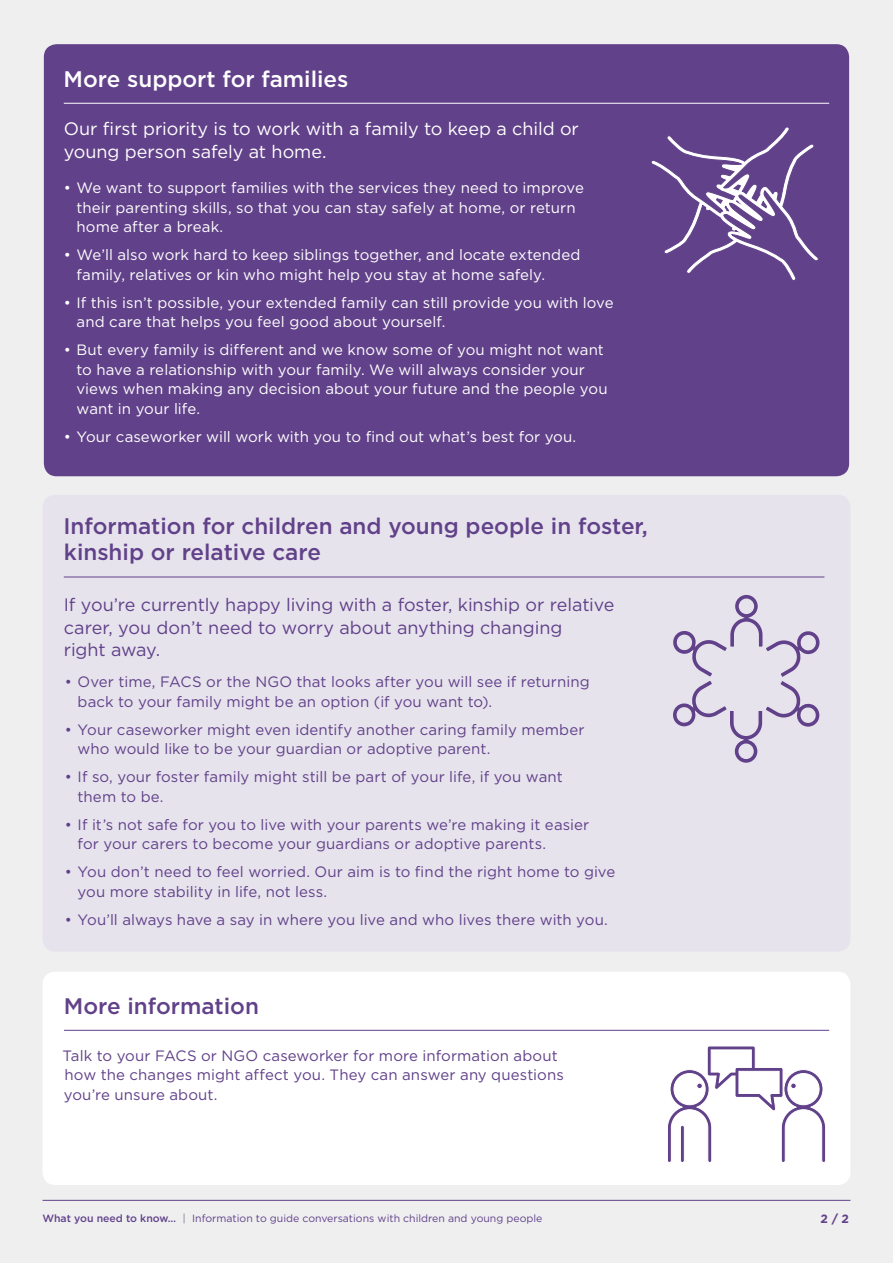
<style>
.page{position:relative;width:893px;height:1263px;background:#efeff0}
.page>*{position:absolute;margin:0;border:0;box-sizing:border-box;transform-origin:0 0}
.t1{font:500 22.5px/25.5px "Gotham";color:#614189}
.t2{font:500 22.5px "Gotham";color:#fff}
.t3{font:18px/22.5px "Gotham";letter-spacing:-.005em;color:#614189}
.t4{font:18px/22.5px "Gotham";letter-spacing:-.005em;color:#fff}
.t5{font:15px/19.5px "Gotham";letter-spacing:.005em;color:#614189}
.t6{font:15px/19.5px "Gotham";letter-spacing:.005em;color:#fff}
.t7{font:700 12px "Gotham";color:#614189}
.t8{font:10.5px "Gotham";color:#614189}
.s1{font-weight:500}
.s2{font-weight:500;color:#9f95b1}
</style>
<div class="page">
<div style="left:43px;top:495px;width:807px;height:457px;background:#e7e3ed;border-radius:13px"></div>
<div style="left:43px;top:972px;width:807px;height:213px;background:#fff;border-radius:13px"></div>
<hr style="left:64px;top:577px;width:760px;height:1px;background:#614189">
<hr style="left:64px;top:1030px;width:765px;height:1px;background:#614189">
<div style="left:44px;top:44px;width:805px;height:432px;background:#614189;border-radius:13px"></div>
<hr style="left:64px;top:103px;width:765px;height:1px;background:#fff">
<svg style="left:667px;top:1046px;width:159px;height:116px"></svg>
<hr style="left:680px;top:1125px;width:4px;height:37px;background:#614189;border-radius:2px">
<div style="left:680px;top:1125px;width:5px;height:38px;border:1px solid #fff;border-radius:2px"></div>
<hr style="left:43px;top:1200px;width:807px;height:1px;background:#614189">
<svg style="left:673px;top:594px;width:147px;height:169px"></svg>
<svg style="left:651px;top:127px;width:168px;height:153px"></svg>
<h1 class="t2" style="left:64px;top:66px;width:286px">More support for families</h1>
<p class="t4" style="left:64px;top:117px;width:517px">Our first priority is to work with a family to keep a child or young person safely at home.</p>
<p class="t6" style="left:77px;top:178px;width:509px;text-indent:-13px">• We want to support families with the services they need to improve their parenting skills, so that you can stay safely at home, or return home after a break.</p>
<p class="t6" style="left:77px;top:245px;width:505px;text-indent:-13px">• We’ll also work hard to keep siblings together, and locate extended family, relatives or kin who might help you stay at home safely.</p>
<p class="t6" style="left:77px;top:293px;width:539px;text-indent:-13px">• If this isn’t possible, your extended family can still provide you with love and care that helps you feel good about yourself.</p>
<p class="t6" style="left:77px;top:340px;width:533px;text-indent:-13px">• But every family is different and we know some of you might not want to have a relationship with your family. We will always consider your views when making any decision about your future and the people you want in your life.</p>
<p class="t6" style="left:64px;top:427px;width:514px">• Your caseworker will work with you to find out what’s best for you.</p>
<h1 class="t1" style="left:63px;top:513px;width:586px">Information for children and young people in foster, kinship or relative care</h1>
<p class="t3" style="left:64px;top:594px;width:552px">If you’re currently happy living with a foster, kinship or relative carer, you don’t need to worry about anything changing<br>right away.</p>
<p class="t5" style="left:78px;top:672px;width:514px;text-indent:-13px">• Over time, FACS or the NGO that looks after you will see if returning back to your family might be an option (if you want to).</p>
<p class="t5" style="left:78px;top:719px;width:508px;text-indent:-13px">• Your caseworker might even identify another caring family member who would like to be your guardian or adoptive parent.</p>
<p class="t5" style="left:78px;top:767px;width:487px;text-indent:-13px">• If so, your foster family might still be part of your life, if you want them to be.</p>
<p class="t5" style="left:78px;top:815px;width:513px;text-indent:-13px">• If it’s not safe for you to live with your parents we’re making it easier for your carers to become your guardians or adoptive parents.</p>
<p class="t5" style="left:78px;top:862px;width:539px;text-indent:-13px">• You don’t need to feel worried. Our aim is to find the right home to give you more stability in life, not less.</p>
<p class="t5" style="left:65px;top:910px;width:544px">• You’ll always have a say in where you live and who lives there with you.</p>
<h1 class="t1" style="left:64px;top:993px;width:197px">More information</h1>
<p class="t5" style="left:62px;top:1045px;width:503px">Talk to your FACS or NGO caseworker for more information about how the changes might affect you. They can answer any questions you’re unsure about.</p>
<p class="t8" style="left:43px;top:1212px;width:501px"><span class="s1">What you need to know…</span> <span class="s2">|</span> Information to guide conversations with children and young people</p>
<p class="t7" style="left:821px;top:1211px;width:30px">2 / 2</p>
</div>
